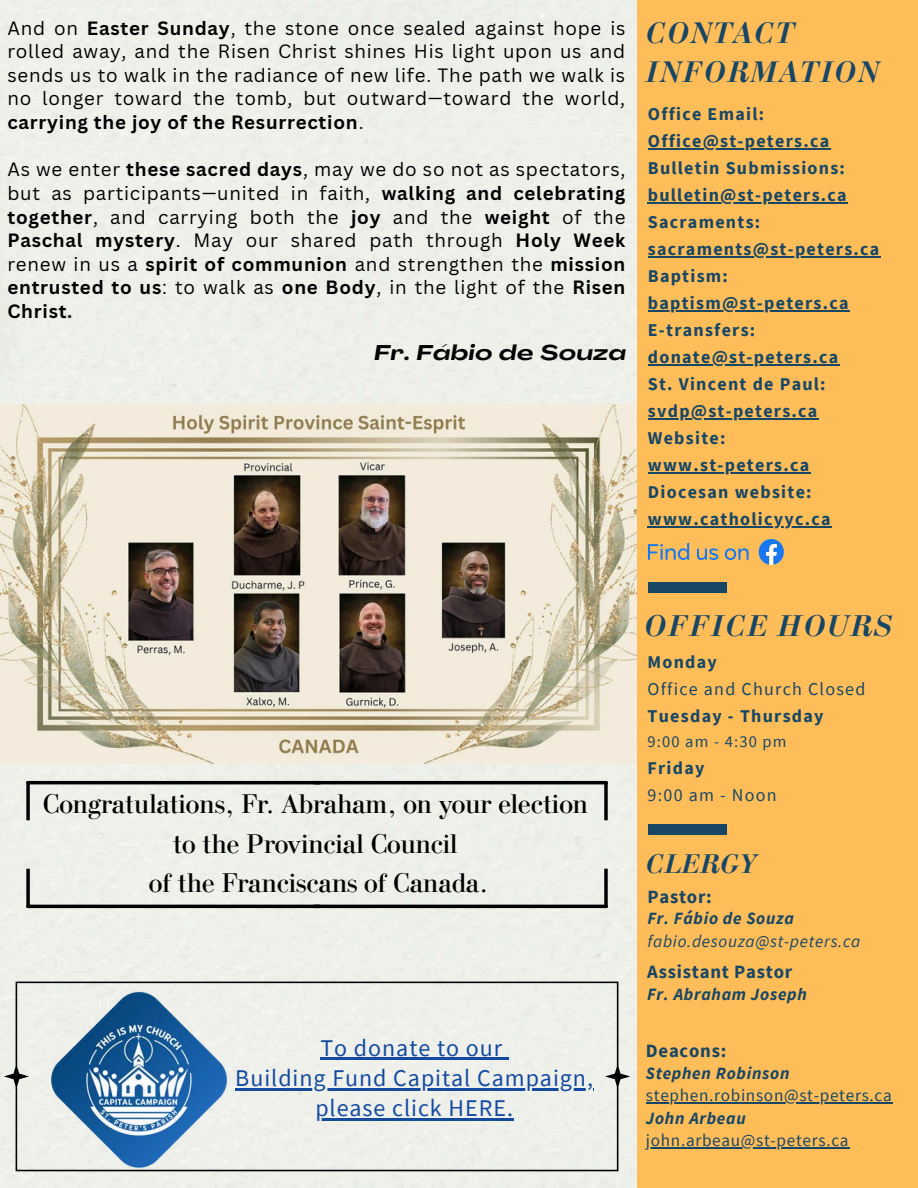
<style>
.page{position:relative;width:918px;height:1188px;background:#fff}
.page>*{position:absolute;margin:0;border:0;box-sizing:border-box;transform-origin:0 0}
.t1{font:italic 700 30.9px "Bodoni";letter-spacing:.04em;color:#184765}
.t2{font:italic 700 30.6px/39.3px "Bodoni";letter-spacing:.04em;color:#184765}
.t3{font:28.5px/39.3px "Bodoni";color:#000;text-align:center}
.t4{font:italic 700 27.9px "Bodoni";color:#184765}
.t5{font:24px "Source Sans Pro";letter-spacing:.04em;color:#144ba0}
.t6{font:italic 700 21px "Agrandir Grand";letter-spacing:.04em;color:#000}
.t7{font:18.75px/23.7px "Canva Sans";letter-spacing:.04em;color:#000;text-align:justify}
.t8{font:700 18.75px "Source Sans Pro";letter-spacing:.04em;color:#184765}
.t9{font:700 18px/27px "Source Sans Pro";letter-spacing:.07em;color:#184765}
.t10{font:18px "Source Sans Pro";letter-spacing:.07em;color:#184765}
.t11{font:italic 700 17.25px "Source Sans Pro";letter-spacing:.04em;color:#184765}
.t12{font:17.25px "Source Sans Pro";letter-spacing:.04em;color:#184765}
.t13{font:italic 17.25px "Source Sans Pro";letter-spacing:.04em;color:#184765}
.t14{font:16.5px "Source Sans Pro";letter-spacing:.07em;color:#184765}
.s1{font-weight:700}
</style>
<div class="page">
<div style="left:637px;top:0;width:281px;height:1188px;background:#ffbd59"></div>
<svg style="left:759px;top:539px;width:25px;height:26px"></svg>
<svg style="left:648px;top:543px;width:41px;height:17px"></svg>
<svg style="left:697px;top:548px;width:21px;height:12px"></svg>
<svg style="left:725px;top:548px;width:24px;height:12px"></svg>
<div style="left:648px;top:582px;width:78px;height:10px;background:#184765"></div>
<div style="left:648px;top:824px;width:78px;height:10px;background:#184765"></div>
<div style="left:349px;top:982px;width:281px;height:189px;background:#f0f0eb"></div>
<img style="left:0;top:972px;width:349px;height:216px">
<img style="left:0;top:405px;width:637px;height:359px">
<svg style="left:26px;top:781px;width:582px;height:39px;background:#d6d7d3"></svg>
<svg style="left:26px;top:869px;width:582px;height:39px;background:#d7d8d3"></svg>
<hr style="left:648px;top:148px;width:182px;height:1px;background:#184765">
<hr style="left:648px;top:202px;width:200px;height:1px;background:#184765">
<hr style="left:648px;top:256px;width:233px;height:1px;background:#184765">
<hr style="left:648px;top:310px;width:202px;height:1px;background:#184765">
<hr style="left:648px;top:364px;width:191px;height:1px;background:#184765">
<hr style="left:648px;top:418px;width:171px;height:1px;background:#184765">
<hr style="left:648px;top:472px;width:162px;height:1px;background:#184765">
<hr style="left:648px;top:526px;width:184px;height:1px;background:#184765">
<hr style="left:646px;top:1102px;width:246px;height:1px;background:#184765">
<hr style="left:646px;top:1147px;width:203px;height:1px;background:#184765">
<hr style="left:320px;top:1058px;width:183px;height:2px;background:#144ba0">
<svg style="left:503px;top:1058px;width:6px;height:2px"></svg>
<hr style="left:235px;top:1088px;width:359px;height:2px;background:#144ba0">
<hr style="left:315px;top:1119px;width:199px;height:2px;background:#144ba0">
<p class="t7" style="left:7px;top:15px;width:620px">And on <span class="s1">Easter Sunday</span>, the stone once sealed against hope is rolled away, and the Risen Christ shines His light upon us and sends us to walk in the radiance of new life. The path we walk is no longer toward the tomb, but outward—toward the world, <span class="s1">carrying the joy of the Resurrection</span>.</p>
<p class="t7" style="left:7px;top:157px;width:620px">As we enter <span class="s1">these sacred days</span>, may we do so not as spectators, but as participants—united in faith, <span class="s1">walking and celebrating together</span>, and carrying both the <span class="s1">joy</span> and the <span class="s1">weight</span> of the <span class="s1">Paschal mystery</span>. May our shared path through <span class="s1">Holy Week </span>renew in us a <span class="s1">spirit of communion</span> and strengthen the <span class="s1">mission entrusted to us</span>: to walk as <span class="s1">one Body</span>, in the light of the <span class="s1">Risen Christ.</span></p>
<p class="t6" style="left:374px;top:344px;width:253px">Fr. Fábio de Souza</p>
<p class="t2" style="left:646px;top:14px;width:235px">CONTACT<br>INFORMATION</p>
<p class="t9" style="left:648px;top:100px;width:118px">Office Email:</p>
<h4 class="t9" style="left:648px;top:127px;width:199px">Office@st-peters.ca<br>Bulletin Submissions:</h4>
<p class="t9" style="left:648px;top:181px;width:200px">bulletin@st-peters.ca<br>Sacraments:</p>
<p class="t9" style="left:648px;top:235px;width:233px">sacraments@st-peters.ca<br>Baptism:</p>
<h2 class="t9" style="left:648px;top:289px;width:202px">baptism@st-peters.ca<br>E-transfers:</h2>
<p class="t9" style="left:648px;top:343px;width:192px">donate@st-peters.ca<br>St. Vincent de Paul:</p>
<p class="t9" style="left:648px;top:397px;width:171px">svdp@st-peters.ca<br>Website:</p>
<h3 class="t9" style="left:648px;top:451px;width:165px">www.st-peters.ca<br>Diocesan website:</h3>
<p class="t9" style="left:648px;top:505px;width:184px">www.catholicyyc.ca</p>
<p class="t3" style="left:43px;top:785px;width:547px">Congratulations, Fr. Abraham, on your election to the Provincial Council<br>of the Franciscans of Canada.</p>
<p class="t5" style="left:320px;top:1032px;width:183px">To donate to our</p>
<p class="t5" style="left:235px;top:1062px;width:359px">Building Fund Capital Campaign,</p>
<p class="t5" style="left:315px;top:1093px;width:199px">please click HERE.</p>
<h1 class="t1" style="left:644px;top:607px;width:248px">OFFICE HOURS</h1>
<h5 class="t9" style="left:648px;top:648px;width:71px">Monday</h5>
<p class="t10" style="left:648px;top:678px;width:219px">Office and Church Closed</p>
<p class="t9" style="left:648px;top:702px;width:178px">Tuesday - Thursday</p>
<h1 class="t14" style="left:648px;top:731px;width:140px">9:00 am - 4:30 pm</h1>
<p class="t9" style="left:648px;top:754px;width:59px">Friday</p>
<p class="t10" style="left:648px;top:783px;width:131px">9:00 am - Noon</p>
<p class="t4" style="left:646px;top:847px;width:113px">CLERGY</p>
<p class="t8" style="left:648px;top:884px;width:66px">Pastor:</p>
<p class="t11" style="left:648px;top:907px;width:148px">Fr. Fábio de Souza</p>
<p class="t13" style="left:648px;top:930px;width:215px">fabio.desouza@st-peters.ca</p>
<p class="t8" style="left:647px;top:960px;width:147px">Assistant Pastor</p>
<p class="t11" style="left:647px;top:983px;width:161px">Fr. Abraham Joseph</p>
<h1 class="t8" style="left:646px;top:1039px;width:82px">Deacons:</h1>
<p class="t11" style="left:646px;top:1062px;width:145px">Stephen Robinson</p>
<p class="t12" style="left:646px;top:1084px;width:247px">stephen.robinson@st-peters.ca</p>
<p class="t11" style="left:646px;top:1107px;width:101px">John Arbeau</p>
<h5 class="t12" style="left:646px;top:1129px;width:204px">john.arbeau@st-peters.ca</h5>
</div>
